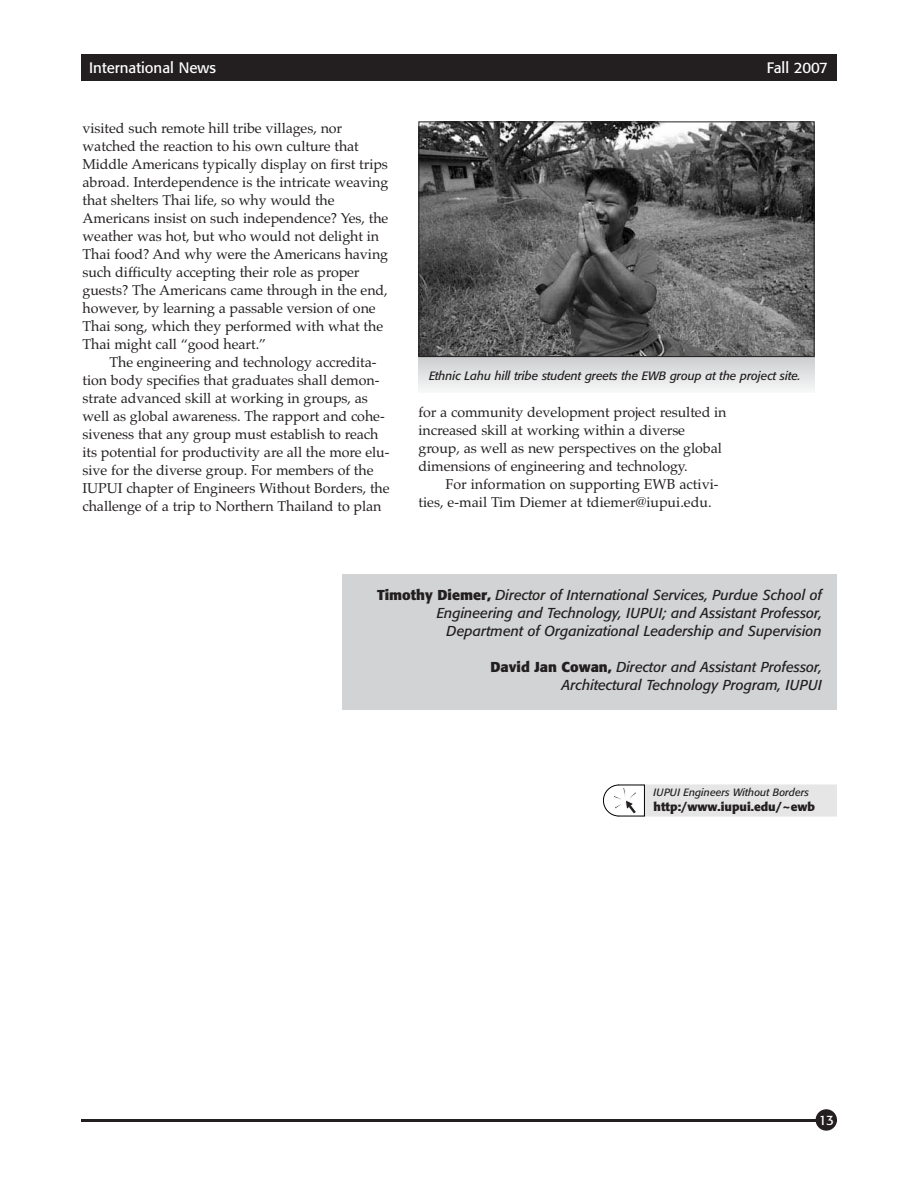
<style>
.page{position:relative;width:918px;height:1188px;background:#fff}
.page>*{position:absolute;margin:0;border:0;box-sizing:border-box;transform-origin:0 0}
.t1{font:15px "Formata";color:#fff}
.t2{font:14.25px "Palatino";letter-spacing:-.005em;color:#231f20}
.t3{font:italic 14.25px/18px "Formata";color:#231f20;text-align:right}
.t4{font:13.5px "Formata";color:#fff}
.t5{font:italic 12px "Formata";letter-spacing:-.005em;color:#231f20}
.t6{font:700 12px "Formata";color:#231f20}
.t7{font:italic 10.5px "Formata";color:#231f20}
.s1{font-weight:700;font-style:normal}
</style>
<div class="page">
<div style="left:81px;top:54px;width:756px;height:27px;background:#231f20"></div>
<hr style="left:81px;top:1119px;width:756px;height:3px;background:#231f20">
<div style="left:816px;top:1109px;width:21px;height:22px;background:#231f20;border-radius:50%"></div>
<svg style="left:603px;top:784px;width:234px;height:33px"></svg>
<svg style="left:418px;top:357px;width:396px;height:33px"></svg>
<img style="left:420px;top:124px;width:392px;height:231px">
<div style="left:418px;top:122px;width:396px;height:235px;border:1px solid #231f20"></div>
<div style="left:342px;top:574px;width:495px;height:136px;background:#d1d3d4"></div>
<p class="t1" style="left:89px;top:61px;width:128px">International News</p>
<p class="t1" style="left:767px;top:61px;width:63px">Fall 2007</p>
<p class="t2" style="left:82px;top:123px;width:261px">visited such remote hill tribe villages, nor</p>
<p class="t2" style="left:82px;top:141px;width:278px">watched the reaction to his own culture that</p>
<p class="t2" style="left:82px;top:159px;width:307px">Middle Americans typically display on first trips</p>
<p class="t2" style="left:82px;top:177px;width:307px">abroad. Interdependence is the intricate weaving</p>
<p class="t2" style="left:82px;top:195px;width:254px">that shelters Thai life, so why would the</p>
<p class="t2" style="left:82px;top:213px;width:307px">Americans insist on such independence? Yes, the</p>
<p class="t2" style="left:82px;top:231px;width:298px">weather was hot, but who would not delight in</p>
<p class="t2" style="left:82px;top:249px;width:307px">Thai food? And why were the Americans having</p>
<p class="t2" style="left:82px;top:267px;width:279px">such difficulty accepting their role as proper</p>
<p class="t2" style="left:82px;top:285px;width:307px">guests? The Americans came through in the end,</p>
<p class="t2" style="left:82px;top:303px;width:295px">however, by learning a passable version of one</p>
<p class="t2" style="left:82px;top:321px;width:302px">Thai song, which they performed with what the</p>
<p class="t2" style="left:82px;top:339px;width:185px">Thai might call “good heart.”</p>
<p class="t2" style="left:110px;top:357px;width:269px">The engineering and technology accredita-</p>
<p class="t2" style="left:82px;top:375px;width:299px">tion body specifies that graduates shall demon-</p>
<p class="t2" style="left:82px;top:393px;width:287px">strate advanced skill at working in groups, as</p>
<p class="t2" style="left:82px;top:411px;width:304px">well as global awareness. The rapport and cohe-</p>
<p class="t2" style="left:82px;top:429px;width:298px">siveness that any group must establish to reach</p>
<p class="t2" style="left:82px;top:447px;width:309px">its potential for productivity are all the more elu-</p>
<p class="t2" style="left:82px;top:465px;width:293px">sive for the diverse group. For members of the</p>
<p class="t2" style="left:82px;top:483px;width:309px">IUPUI chapter of Engineers Without Borders, the</p>
<p class="t2" style="left:82px;top:501px;width:300px">challenge of a trip to Northern Thailand to plan</p>
<p class="t5" style="left:429px;top:370px;width:373px">Ethnic Lahu hill tribe student greets the EWB group at the project site.</p>
<p class="t2" style="left:419px;top:406px;width:310px">for a community development project resulted in</p>
<p class="t2" style="left:419px;top:424px;width:268px">increased skill at working within a diverse</p>
<p class="t2" style="left:419px;top:442px;width:305px">group, as well as new perspectives on the global</p>
<p class="t2" style="left:419px;top:460px;width:271px">dimensions of engineering and technology.</p>
<p class="t2" style="left:446px;top:478px;width:275px">For information on supporting EWB activi-</p>
<p class="t2" style="left:419px;top:496px;width:295px">ties, e-mail Tim Diemer at tdiemer@iupui.edu.</p>
<p class="t3" style="left:377px;top:588px;width:446px"><span class="s1">Timothy Diemer,</span> Director of International Services, Purdue School of<br>Engineering and Technology, IUPUI; and Assistant Professor,<br>Department of Organizational Leadership and Supervision</p>
<p class="t3" style="left:490px;top:660px;width:333px"><span class="s1">David Jan Cowan,</span> Director and Assistant Professor,<br>Architectural Technology Program, IUPUI</p>
<p class="t7" style="left:654px;top:787px;width:157px">IUPUI Engineers Without Borders</p>
<p class="t6" style="left:654px;top:801px;width:163px">http:/www.iupui.edu/~ewb</p>
<p class="t4" style="left:819px;top:1114px;width:17px">13</p>
</div>
